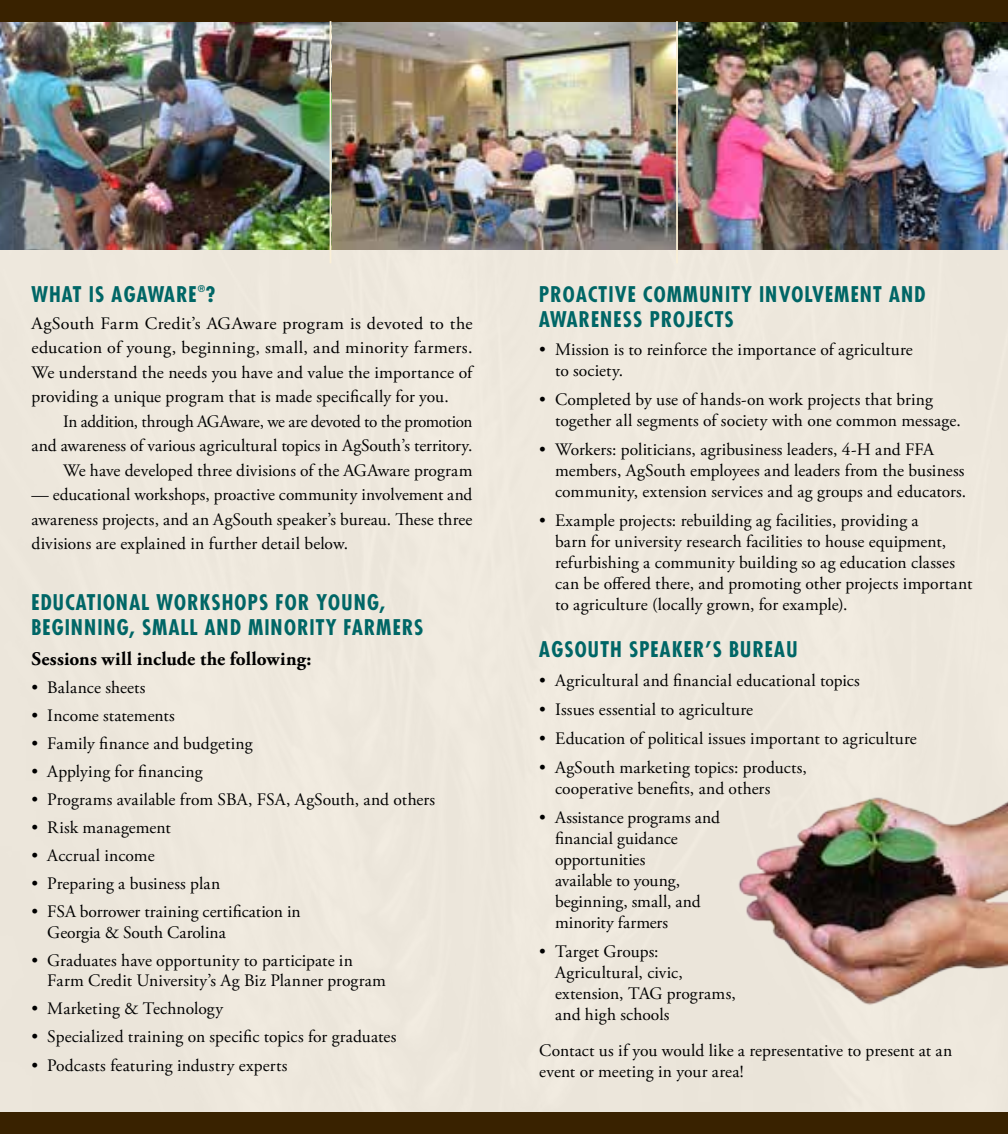
<style>
.page{position:relative;width:1008px;height:1134px;background:#fff}
.page>*{position:absolute;margin:0;border:0;box-sizing:border-box;transform-origin:0 0}
.t1{font:700 condensed 21px/25.2px "Futura";letter-spacing:.05em;color:#066}
.t2{font:700 19.25px "Adobe Garamond Pro";letter-spacing:.015em;color:#000}
.t3{font:17.5px/21px "Adobe Garamond Pro";letter-spacing:.005em;color:#000}
.t4{font:700 condensed 9.1px "Futura";color:#066}
</style>
<div class="page">
<div style="left:0;top:249px;width:1008px;height:863px;background:#eee8dd"></div>
<img style="left:678px;top:21px;width:330px;height:228px">
<img style="left:332px;top:21px;width:344px;height:228px">
<img style="left:0;top:21px;width:332px;height:228px">
<div style="left:0;top:0;width:1008px;height:21px;background:#392200"></div>
<div style="left:0;top:1112px;width:1008px;height:22px;background:#392200"></div>
<hr style="left:330px;top:21px;width:1px;height:242px;background:#faefd6">
<hr style="left:676px;top:21px;width:2px;height:242px;background:#faefd6">
<img style="left:715px;top:774px;width:293px;height:246px">
<p class="t1" style="left:32px;top:282px;width:95px">WHAT IS AGAW</p>
<p class="t1" style="left:164px;top:282px;width:32px">ARE</p>
<p class="t4" style="left:198px;top:282px;width:9px">®</p>
<p class="t1" style="left:206px;top:282px;width:11px">?</p>
<p class="t1" style="left:539px;top:282px;width:388px">PROACTIVE COMMUNITY INVOLVEMENT AND<br>AWARENESS PROJECTS</p>
<p class="t3" style="left:32px;top:311px;width:443px;line-height:24.5px;text-align:justify">AgSouth Farm Credit’s AGAware program is devoted to the education of young, beginning, small, and minority farmers.<br>We understand the needs you have and value the importance of providing a unique program that is made specifically for you.</p>
<p class="t3" style="left:32px;top:409px;width:443px;line-height:24.5px;text-align:right">In addition, through AGAware, we are devoted to the promotion<br>and awareness of various agricultural topics in AgSouth’s territory.<br>We have developed three divisions of the AGAware program</p>
<p class="t3" style="left:32px;top:483px;width:442px;line-height:24.5px;text-align:justify">— educational workshops, proactive community involvement and awareness projects, and an AgSouth speaker’s bureau. These three divisions are explained in further detail below.</p>
<p class="t3" style="left:555px;top:340px;width:359px;text-indent:-16px">• Mission is to reinforce the importance of agriculture to society.</p>
<p class="t3" style="left:555px;top:390px;width:407px;text-indent:-16px">• Completed by use of hands-on work projects that bring together all segments of society with one common message.</p>
<p class="t3" style="left:555px;top:440px;width:413px;text-indent:-16px">• Workers: politicians, agribusiness leaders, 4-H and FFA members, AgSouth employees and leaders from the business community, extension services and ag groups and educators.</p>
<p class="t3" style="left:555px;top:511px;width:419px;text-indent:-16px">• Example projects: rebuilding ag facilities, providing a<br>barn for university research facilities to house equipment, refurbishing a community building so ag education classes can be offered there, and promoting other projects important to agriculture (locally grown, for example).</p>
<p class="t1" style="left:32px;top:590px;width:393px">EDUCATIONAL WORKSHOPS FOR YOUNG,<br>BEGINNING, SMALL AND MINORITY FARMERS</p>
<p class="t1" style="left:539px;top:636px;width:260px">AGSOUTH SPEAKER’S BUREAU</p>
<p class="t2" style="left:32px;top:648px;width:281px">Sessions will include the following:</p>
<p class="t3" style="left:32px;top:678px;width:116px">• Balance sheets</p>
<p class="t3" style="left:32px;top:706px;width:145px">• Income statements</p>
<p class="t3" style="left:32px;top:734px;width:223px">• Family finance and budgeting</p>
<p class="t3" style="left:32px;top:762px;width:173px">• Applying for financing</p>
<p class="t3" style="left:32px;top:790px;width:405px">• Programs available from SBA, FSA, AgSouth, and others</p>
<p class="t3" style="left:32px;top:818px;width:141px">• Risk management</p>
<p class="t3" style="left:32px;top:846px;width:125px">• Accrual income</p>
<p class="t3" style="left:32px;top:874px;width:190px">• Preparing a business plan</p>
<p class="t3" style="left:47px;top:902px;width:255px;line-height:20.1px;text-indent:-16px">• FSA borrower training certification in<br>Georgia &amp; South Carolina</p>
<p class="t3" style="left:47px;top:951px;width:340px;line-height:20.1px;text-indent:-16px">• Graduates have opportunity to participate in<br>Farm Credit University’s Ag Biz Planner program</p>
<p class="t3" style="left:32px;top:998px;width:193px">• Marketing &amp; Technology</p>
<p class="t3" style="left:32px;top:1026px;width:367px">• Specialized training on specific topics for graduates</p>
<p class="t3" style="left:32px;top:1055px;width:257px">• Podcasts featuring industry experts</p>
<p class="t3" style="left:539px;top:671px;width:322px">• Agricultural and financial educational topics</p>
<p class="t3" style="left:539px;top:700px;width:215px">• Issues essential to agriculture</p>
<p class="t3" style="left:539px;top:729px;width:379px">• Education of political issues important to agriculture</p>
<p class="t3" style="left:555px;top:757px;width:253px;text-indent:-16px">• AgSouth marketing topics: products, cooperative benefits, and others</p>
<p class="t3" style="left:555px;top:807px;width:167px;text-indent:-16px">• Assistance programs and financial guidance opportunities<br>available to young, beginning, small, and minority farmers</p>
<p class="t3" style="left:555px;top:941px;width:182px;text-indent:-16px">• Target Groups:<br>Agricultural, civic, extension, TAG programs, and high schools</p>
<p class="t3" style="left:539px;top:1041px;width:415px">Contact us if you would like a representative to present at an event or meeting in your area!</p>
</div>
